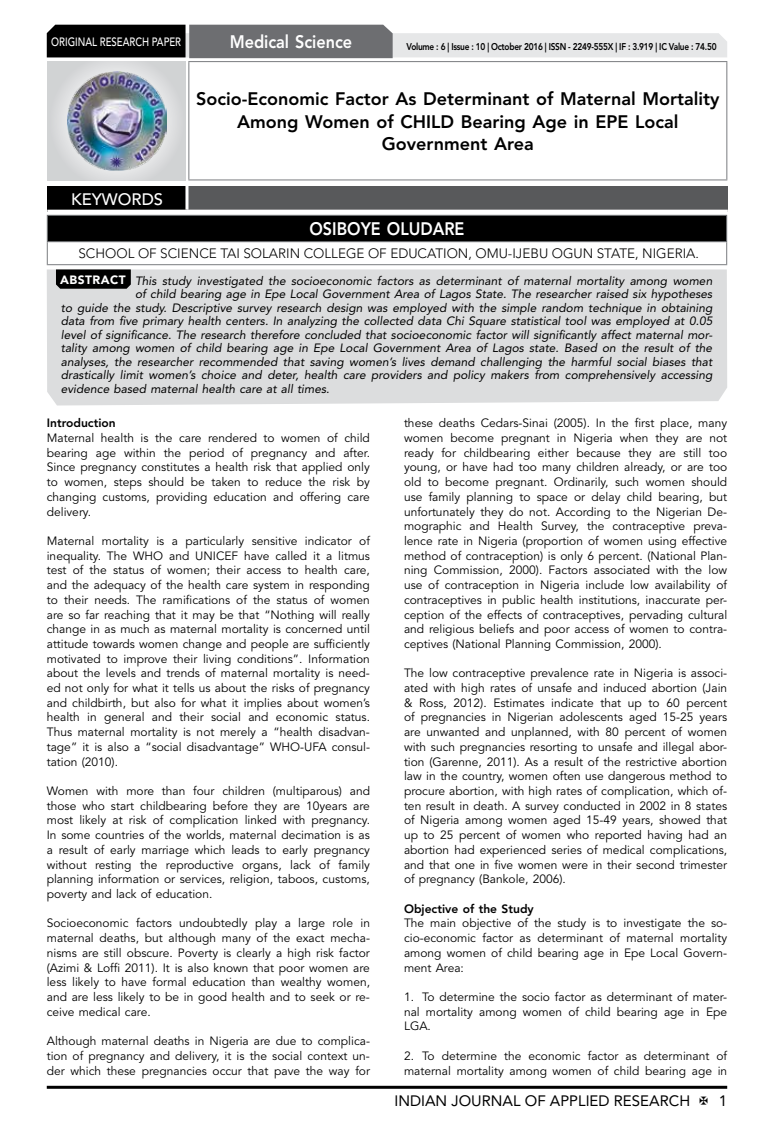
<style>
.page{position:relative;width:774px;height:1136px;background:#fff}
.page>*{position:absolute;margin:0;border:0;box-sizing:border-box;transform-origin:0 0}
.t1{font:800 18px/22.5px "Avenir LT Std";color:#000;text-align:center}
.t2{font:800 18px "Avenir LT Std";color:#fff;scale:.9 1}
.t3{font:500 16.5px "Avenir LT Std";color:#fff}
.t4{font:15px "Avenir LT Std";color:#000}
.t5{font:300 13.5px "Avenir LT Std";color:#000}
.t6{font:12px/14.7px "Avenir LT Std";color:#000;text-align:justify}
.t7{font:italic 12px "Avenir LT Std";color:#000}
.t8{font:800 12px "Avenir LT Std";color:#000}
.t9{font:500 12px "Avenir LT Std";color:#fff;scale:.8 1}
.t10{font:800 9.75px "Avenir LT Std";letter-spacing:-.03em;color:#000;scale:.85 1}
.s1{font-weight:900;font-style:normal;color:#fff}
</style>
<div class="page">
<hr style="left:47px;top:1085px;width:680px;height:3px;background:#000">
<div style="left:48px;top:62px;width:137px;height:118px;background:linear-gradient(to right,#d9dadb,#d9dadb)"></div>
<img style="left:68px;top:71px;width:99px;height:100px">
<svg style="left:47px;top:25px;width:680px;height:33px;background:#979899"></svg>
<hr style="left:188px;top:61px;width:539px;height:1px;background:#808285">
<hr style="left:188px;top:62px;width:1px;height:117px;background:#808285">
<hr style="left:726px;top:62px;width:1px;height:117px;background:#808285">
<hr style="left:188px;top:179px;width:539px;height:1px;background:#808285">
<div style="left:47px;top:215px;width:680px;height:27px;background:#000"></div>
<hr style="left:47px;top:215px;width:680px;height:1px;background:#808285">
<hr style="left:47px;top:241px;width:680px;height:1px;background:#808285">
<svg style="left:47px;top:216px;width:1px;height:48px"></svg>
<svg style="left:726px;top:216px;width:1px;height:48px"></svg>
<hr style="left:47px;top:264px;width:680px;height:1px;background:#808285">
<div style="left:47px;top:269px;width:680px;height:136px;background:#dcddde"></div>
<svg style="left:56px;top:269px;width:75px;height:20px"></svg>
<div style="left:47px;top:186px;width:140px;height:25px;background:#000"></div>
<div style="left:187px;top:186px;width:541px;height:25px;background:#58595b"></div>
<hr style="left:185px;top:186px;width:3px;height:24px;background:#fff">
<hr style="left:47px;top:210px;width:140px;height:3px;background:#fff">
<hr style="left:187px;top:210px;width:541px;height:3px;background:#fff">
<p class="t9" style="left:51px;top:34px;width:163px">ORIGINAL RESEARCH PAPER</p>
<h1 class="t2" style="left:230px;top:31px;width:138px">Medical Science</h1>
<p class="t10" style="left:406px;top:41px;width:366px">Volume : 6 | Issue : 10 | October 2016 | ISSN - 2249-555X | IF : 3.919 | IC Value : 74.50</p>
<h1 class="t1" style="left:196px;top:88px;width:525px">Socio-Economic Factor As Determinant of Maternal Mortality<br>Among Women of CHILD Bearing Age in EPE Local<br>Government Area</h1>
<h2 class="t3" style="left:71px;top:189px;width:94px">KEYWORDS</h2>
<h1 class="t2" style="left:309px;top:218px;width:174px">OSIBOYE OLUDARE</h1>
<p class="t5" style="left:78px;top:246px;width:622px">SCHOOL OF SCIENCE TAI SOLARIN COLLEGE OF EDUCATION, OMU-IJEBU OGUN STATE, NIGERIA.</p>
<p class="t7" style="left:60px;top:273px;width:653px"><span class="s1">ABSTRACT</span> This study investigated the socioeconomic factors as determinant of maternal mortality among women</p>
<p class="t7" style="left:135px;top:287px;width:579px">of child bearing age in Epe Local Government Area of Lagos State. The researcher raised six hypotheses</p>
<p class="t7" style="left:61px;top:300px;width:653px">to guide the study. Descriptive survey research design was employed with the simple random technique in obtaining</p>
<p class="t7" style="left:61px;top:314px;width:653px">data from five primary health centers. In analyzing the collected data Chi Square statistical tool was employed at 0.05</p>
<p class="t7" style="left:61px;top:327px;width:653px">level of significance. The research therefore concluded that socioeconomic factor will significantly affect maternal mor-</p>
<p class="t7" style="left:61px;top:341px;width:653px">tality among women of child bearing age in Epe Local Government Area of Lagos state. Based on the result of the</p>
<p class="t7" style="left:61px;top:354px;width:653px">analyses, the researcher recommended that saving women’s lives demand challenging the harmful social biases that</p>
<p class="t7" style="left:61px;top:368px;width:653px">drastically limit women’s choice and deter, health care providers and policy makers from comprehensively accessing</p>
<p class="t7" style="left:61px;top:381px;width:270px">evidence based maternal health care at all times.</p>
<p class="t8" style="left:47px;top:416px;width:70px">Introduction</p>
<p class="t6" style="left:47px;top:431px;width:325px">Maternal health is the care rendered to women of child bearing age within the period of pregnancy and after.<br>Since pregnancy constitutes a health risk that applied only to women, steps should be taken to reduce the risk by changing customs, providing education and offering care delivery.</p>
<p class="t6" style="left:47px;top:533px;width:325px">Maternal mortality is a particularly sensitive indicator of inequality. The WHO and UNICEF have called it a litmus test of the status of women; their access to health care, and the adequacy of the health care system in responding to their needs. The ramifications of the status of women are so far reaching that it may be that “Nothing will really change in as much as maternal mortality is concerned until attitude towards women change and people are sufficiently motivated to improve their living conditions”. Information about the levels and trends of maternal mortality is need&shy;ed not only for what it tells us about the risks of pregnancy and childbirth, but also for what it implies about women’s health in general and their social and economic status.<br>Thus maternal mortality is not merely a “health disadvan&shy;tage” it is also a “social disadvantage” WHO-UFA consul&shy;tation (2010).</p>
<p class="t6" style="left:47px;top:783px;width:325px">Women with more than four children (multiparous) and those who start childbearing before they are 10years are most likely at risk of complication linked with pregnancy.<br>In some countries of the worlds, maternal decimation is as a result of early marriage which leads to early pregnancy without resting the reproductive organs, lack of family planning information or services, religion, taboos, customs, poverty and lack of education.</p>
<p class="t6" style="left:47px;top:916px;width:325px">Socioeconomic factors undoubtedly play a large role in maternal deaths, but although many of the exact mecha&shy;nisms are still obscure. Poverty is clearly a high risk factor (Azimi &amp; Loffi 2011). It is also known that poor women are less likely to have formal education than wealthy women, and are less likely to be in good health and to seek or re&shy;ceive medical care.</p>
<p class="t6" style="left:47px;top:1033px;width:325px">Although maternal deaths in Nigeria are due to complica&shy;tion of pregnancy and delivery, it is the social context un&shy;der which these pregnancies occur that pave the way for</p>
<p class="t6" style="left:404px;top:416px;width:325px">these deaths Cedars-Sinai (2005). In the first place, many women become pregnant in Nigeria when they are not ready for childbearing either because they are still too young, or have had too many children already, or are too old to become pregnant. Ordinarily, such women should use family planning to space or delay child bearing, but unfortunately they do not. According to the Nigerian De&shy;mographic and Health Survey, the contraceptive preva&shy;lence rate in Nigeria (proportion of women using effective method of contraception) is only 6 percent. (National Plan&shy;ning Commission, 2000). Factors associated with the low use of contraception in Nigeria include low availability of contraceptives in public health institutions, inaccurate per&shy;ception of the effects of contraceptives, pervading cultural and religious beliefs and poor access of women to contra&shy;ceptives (National Planning Commission, 2000).</p>
<p class="t6" style="left:404px;top:666px;width:325px">The low contraceptive prevalence rate in Nigeria is associ&shy;ated with high rates of unsafe and induced abortion (Jain &amp; Ross, 2012). Estimates indicate that up to 60 percent of pregnancies in Nigerian adolescents aged 15-25 years are unwanted and unplanned, with 80 percent of women with such pregnancies resorting to unsafe and illegal abor&shy;tion (Garenne, 2011). As a result of the restrictive abortion law in the country, women often use dangerous method to procure abortion, with high rates of complication, which of&shy;ten result in death. A survey conducted in 2002 in 8 states of Nigeria among women aged 15-49 years, showed that up to 25 percent of women who reported having had an abortion had experienced series of medical complications, and that one in five women were in their second trimester of pregnancy (Bankole, 2006).</p>
<p class="t8" style="left:404px;top:901px;width:131px">Objective of the Study</p>
<p class="t6" style="left:404px;top:916px;width:325px">The main objective of the study is to investigate the so&shy;cio-economic factor as determinant of maternal mortality among women of child bearing age in Epe Local Govern&shy;ment Area:</p>
<p class="t6" style="left:404px;top:989px;width:325px">1. To determine the socio factor as determinant of mater&shy;nal mortality among women of child bearing age in Epe LGA.</p>
<p class="t6" style="left:404px;top:1048px;width:325px">2. To determine the economic factor as determinant of maternal mortality among women of child bearing age in</p>
<p class="t4" style="left:394px;top:1091px;width:297px">INDIAN JOURNAL OF APPLIED RESEARCH</p>
<p class="t4" style="left:719px;top:1091px;width:10px">1</p>
</div>
